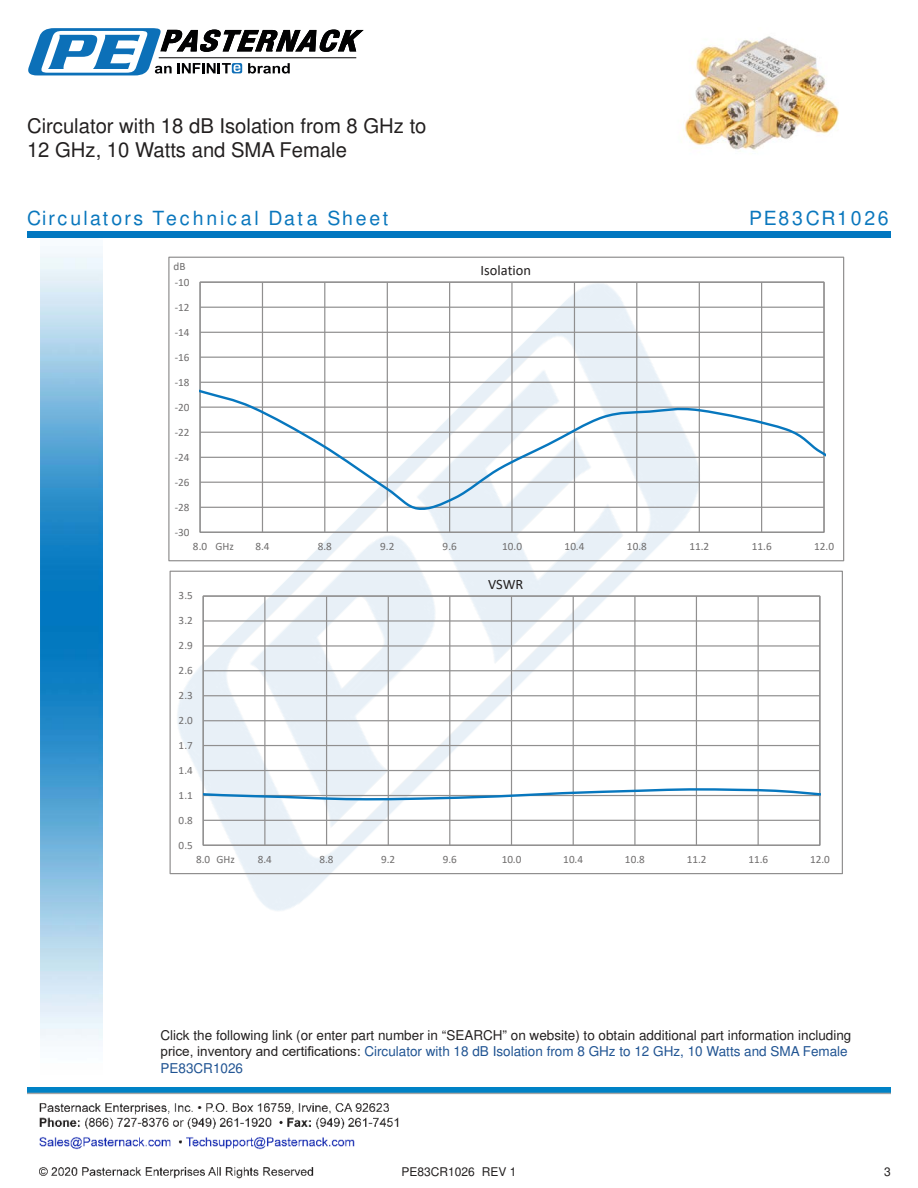
<style>
.page{position:relative;width:918px;height:1188px;background:#fff}
.page>*{position:absolute;margin:0;border:0;box-sizing:border-box;transform-origin:0 0}
.t1{font:20.25px/24.3px "Arial";color:#221f1f}
.t2{font:900 19.5px "Arial";letter-spacing:.14em;color:#0a77bd}
.t3{font:14.4px "Calibri";color:#221f1f}
.t4{font:13.5px/16.2px "Arial";color:#221f1f}
.t5{font:12px "Arial";color:#221f1f}
.t6{font:11.25px "Calibri";color:#6f6d6d}
.t7{font:11.1px "Calibri";letter-spacing:.005em;color:#6f6d6d}
.s1{color:#1f5392}
</style>
<div class="page">
<img style="left:39px;top:1103px;width:360px;height:76px">
<img style="left:102px;top:246px;width:719px;height:724px">
<img style="left:27px;top:1088px;width:864px;height:7px">
<img style="left:40px;top:237px;width:62px;height:804px">
<div style="left:27px;top:231px;width:864px;height:6px;background:#0177c0"></div>
<svg style="left:28px;top:28px;width:336px;height:47px"></svg>
<hr style="left:200px;top:357px;width:624px;height:1px;background:#908f8f">
<hr style="left:200px;top:332px;width:624px;height:1px;background:#908f8f">
<hr style="left:200px;top:307px;width:624px;height:1px;background:#908f8f">
<hr style="left:262px;top:282px;width:1px;height:250px;background:#908f8f">
<hr style="left:324px;top:282px;width:1px;height:250px;background:#908f8f">
<hr style="left:387px;top:282px;width:1px;height:250px;background:#908f8f">
<hr style="left:449px;top:282px;width:1px;height:250px;background:#908f8f">
<hr style="left:511px;top:282px;width:2px;height:250px;background:#908f8f">
<hr style="left:574px;top:282px;width:1px;height:250px;background:#908f8f">
<hr style="left:636px;top:282px;width:1px;height:250px;background:#908f8f">
<hr style="left:699px;top:282px;width:1px;height:250px;background:#908f8f">
<hr style="left:761px;top:282px;width:1px;height:250px;background:#908f8f">
<hr style="left:199px;top:282px;width:2px;height:250px;background:#908f8f">
<svg style="left:200px;top:366px;width:625px;height:147px"></svg>
<div style="left:210px;top:537px;width:29px;height:19px;background:#fff"></div>
<hr style="left:203px;top:820px;width:617px;height:1px;background:#908f8f">
<hr style="left:203px;top:770px;width:617px;height:1px;background:#908f8f">
<hr style="left:203px;top:745px;width:617px;height:1px;background:#908f8f">
<hr style="left:203px;top:720px;width:617px;height:1px;background:#908f8f">
<hr style="left:203px;top:695px;width:617px;height:1px;background:#908f8f">
<hr style="left:203px;top:670px;width:617px;height:1px;background:#908f8f">
<hr style="left:203px;top:645px;width:617px;height:2px;background:#908f8f">
<hr style="left:203px;top:620px;width:617px;height:2px;background:#908f8f">
<hr style="left:264px;top:596px;width:1px;height:249px;background:#908f8f">
<hr style="left:326px;top:596px;width:1px;height:249px;background:#908f8f">
<hr style="left:388px;top:596px;width:1px;height:249px;background:#908f8f">
<hr style="left:449px;top:596px;width:1px;height:249px;background:#908f8f">
<hr style="left:511px;top:596px;width:1px;height:249px;background:#908f8f">
<hr style="left:573px;top:596px;width:1px;height:249px;background:#908f8f">
<hr style="left:634px;top:596px;width:2px;height:249px;background:#908f8f">
<hr style="left:696px;top:596px;width:1px;height:249px;background:#908f8f">
<hr style="left:758px;top:596px;width:1px;height:249px;background:#908f8f">
<div style="left:203px;top:595px;width:617px;height:251px;border:1px solid #908f8f"></div>
<hr style="left:203px;top:596px;width:1px;height:249px;background:#908f8f">
<svg style="left:203px;top:787px;width:618px;height:16px"></svg>
<img style="left:683px;top:36px;width:156px;height:114px">
<h1 class="t1" style="left:27px;top:115px;width:401px">Circulator with 18 dB Isolation from 8 GHz to<br>12 GHz, 10 Watts and SMA Female</h1>
<h2 class="t2" style="left:27px;top:207px;width:363px">Circulators Technical Data Sheet</h2>
<h2 class="t2" style="left:749px;top:207px;width:141px">PE83CR1026</h2>
<p class="t6" style="left:174px;top:259px;width:13px">dB</p>
<p class="t7" style="left:175px;top:274px;width:16px">-10</p>
<p class="t7" style="left:175px;top:299px;width:16px">-12</p>
<p class="t7" style="left:175px;top:324px;width:16px">-14</p>
<p class="t7" style="left:175px;top:349px;width:16px">-16</p>
<p class="t7" style="left:175px;top:374px;width:16px">-18</p>
<p class="t6" style="left:175px;top:399px;width:16px">-20</p>
<p class="t6" style="left:175px;top:424px;width:16px">-22</p>
<p class="t6" style="left:175px;top:449px;width:16px">-24</p>
<p class="t6" style="left:175px;top:474px;width:16px">-26</p>
<p class="t6" style="left:175px;top:499px;width:16px">-28</p>
<p class="t6" style="left:175px;top:524px;width:16px">-30</p>
<p class="t3" style="left:481px;top:260px;width:52px">Isolation</p>
<p class="t6" style="left:215px;top:539px;width:20px">GHz</p>
<p class="t6" style="left:193px;top:539px;width:16px">8.0</p>
<p class="t6" style="left:255px;top:539px;width:16px">8.4</p>
<p class="t6" style="left:318px;top:539px;width:16px">8.8</p>
<p class="t6" style="left:380px;top:539px;width:16px">9.2</p>
<p class="t6" style="left:443px;top:539px;width:16px">9.6</p>
<p class="t6" style="left:502px;top:539px;width:21px">10.0</p>
<p class="t6" style="left:565px;top:539px;width:21px">10.4</p>
<p class="t6" style="left:627px;top:539px;width:21px">10.8</p>
<p class="t6" style="left:689px;top:539px;width:21px">11.2</p>
<p class="t6" style="left:752px;top:539px;width:21px">11.6</p>
<p class="t6" style="left:814px;top:539px;width:21px">12.0</p>
<p class="t7" style="left:179px;top:588px;width:16px">3.5</p>
<p class="t7" style="left:179px;top:613px;width:16px">3.2</p>
<p class="t7" style="left:179px;top:638px;width:16px">2.9</p>
<p class="t7" style="left:179px;top:663px;width:16px">2.6</p>
<p class="t7" style="left:179px;top:688px;width:16px">2.3</p>
<p class="t7" style="left:179px;top:713px;width:16px">2.0</p>
<p class="t7" style="left:179px;top:738px;width:16px">1.7</p>
<p class="t7" style="left:179px;top:763px;width:16px">1.4</p>
<p class="t7" style="left:179px;top:787px;width:16px">1.1</p>
<p class="t7" style="left:179px;top:812px;width:16px">0.8</p>
<p class="t7" style="left:179px;top:837px;width:16px">0.5</p>
<p class="t3" style="left:488px;top:574px;width:37px">VSWR</p>
<p class="t7" style="left:216px;top:852px;width:20px">GHz</p>
<p class="t7" style="left:502px;top:852px;width:21px">10.0</p>
<p class="t7" style="left:563px;top:852px;width:21px">10.4</p>
<p class="t7" style="left:625px;top:852px;width:21px">10.8</p>
<p class="t7" style="left:687px;top:852px;width:21px">11.2</p>
<p class="t7" style="left:748px;top:852px;width:21px">11.6</p>
<p class="t7" style="left:810px;top:852px;width:21px">12.0</p>
<p class="t7" style="left:196px;top:852px;width:16px">8.0</p>
<p class="t7" style="left:258px;top:852px;width:16px">8.4</p>
<p class="t7" style="left:319px;top:852px;width:16px">8.8</p>
<p class="t7" style="left:381px;top:852px;width:16px">9.2</p>
<p class="t7" style="left:443px;top:852px;width:16px">9.6</p>
<p class="t4" style="left:160px;top:1029px;width:693px">Click the following link (or enter part number in “SEARCH” on website) to obtain additional part information including price, inventory and certi昀椀cations: <span class="s1">Circulator with 18 dB Isolation from 8 GHz to 12 GHz, 10 Watts and SMA Female<br>PE83CR1026</span></p>
<p class="t5" style="left:402px;top:1167px;width:116px">PE83CR1026 REV 1</p>
<p class="t5" style="left:884px;top:1167px;width:8px">3</p>
</div>
